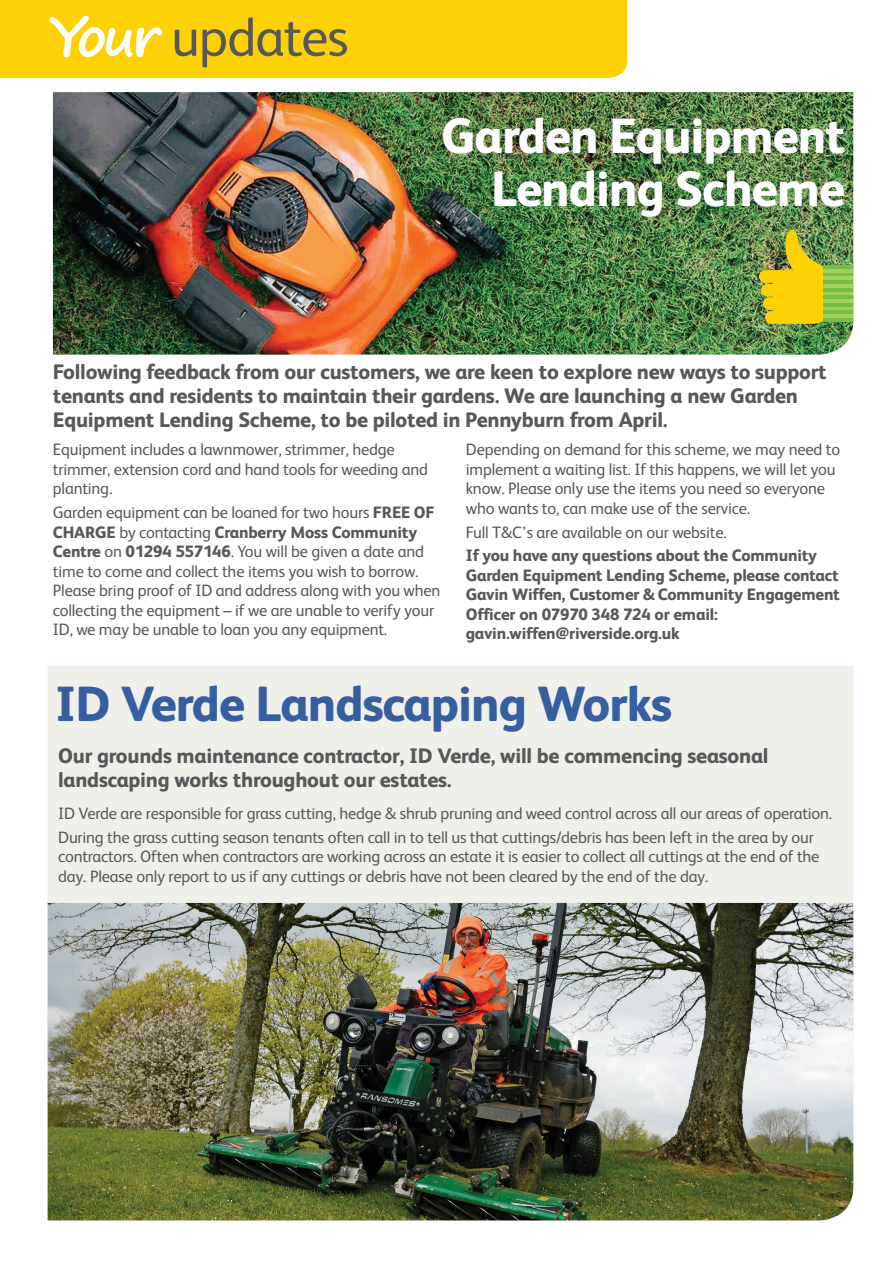
<style>
.page{position:relative;width:893px;height:1263px;background:#fff}
.page>*{position:absolute;margin:0;border:0;box-sizing:border-box;transform-origin:0 0}
.t1{font:54px "FS Albert";letter-spacing:-.015em;color:#57585a}
.t2{font:800 49.5px/52.5px "FS Albert";letter-spacing:-.02em;color:#fff;text-align:right}
.t3{font:800 49.5px "FS Albert";letter-spacing:-.02em;color:#355fa0}
.t4{font:800 21px/24px "FS Albert";letter-spacing:-.01em;color:#57585a}
.t5{font:16.5px/19.5px "FS Albert";letter-spacing:-.01em;color:#57585a}
.t6{font:800 16.5px/19.5px "FS Albert";letter-spacing:-.01em;color:#57585a}
.s1{font-family:"Segoe Print";font-weight:700;color:#fff}
.s2{font-weight:800}
</style>
<div class="page">
<img style="left:53px;top:92px;width:800px;height:263px">
<div style="left:48px;top:666px;width:805px;height:237px;background:#f0f0eb"></div>
<div style="left:0;top:0;width:627px;height:78px;background:#fed105"></div>
<img style="left:48px;top:903px;width:805px;height:317px">
<img style="left:759px;top:228px;width:94px;height:96px">
<hr style="left:823px;top:265px;width:30px;height:4px;background:#77bd42">
<hr style="left:823px;top:269px;width:30px;height:4px;background:#a2cf5f">
<svg style="left:823px;top:273px;width:30px;height:4px"></svg>
<hr style="left:823px;top:277px;width:30px;height:3px;background:#a2cf5f">
<hr style="left:823px;top:280px;width:30px;height:4px;background:#77bd42">
<hr style="left:823px;top:284px;width:30px;height:4px;background:#a2cf5f">
<hr style="left:823px;top:288px;width:30px;height:4px;background:#77bd42">
<hr style="left:823px;top:292px;width:30px;height:3px;background:#a2cf5f">
<hr style="left:823px;top:295px;width:30px;height:4px;background:#77bd42">
<hr style="left:823px;top:299px;width:30px;height:4px;background:#a2cf5f">
<hr style="left:823px;top:303px;width:30px;height:4px;background:#77bd42">
<hr style="left:823px;top:307px;width:30px;height:3px;background:#a2cf5f">
<hr style="left:823px;top:310px;width:30px;height:4px;background:#77bd42">
<hr style="left:823px;top:314px;width:30px;height:4px;background:#a2cf5f">
<hr style="left:823px;top:318px;width:30px;height:4px;background:#77bd42">
<h1 class="t1" style="left:49px;top:2px;width:301px"><span class="s1">Your</span> updates</h1>
<h2 class="t2" style="left:441px;top:108px;width:406px">Garden Equipment<br>Lending Scheme</h2>
<p class="t4" style="left:53px;top:359px;width:775px">Following feedback from our customers, we are keen to explore new ways to support tenants and residents to maintain their gardens. We are launching a new Garden<br>Equipment Lending Scheme, to be piloted in Pennyburn from April.</p>
<p class="t5" style="left:53px;top:439px;width:377px">Equipment includes a lawnmower, strimmer, hedge trimmer, extension cord and hand tools for weeding and planting.</p>
<p class="t5" style="left:53px;top:502px;width:389px">Garden equipment can be loaned for two hours <span class="s2">FREE OF CHARGE</span> by contacting <span class="s2">Cranberry Moss Community Centre</span> on <span class="s2">01294 557146</span>. You will be given a date and time to come and collect the items you wish to borrow.<br>Please bring proof of ID and address along with you when collecting the equipment – if we are unable to verify your ID, we may be unable to loan you any equipment.</p>
<p class="t5" style="left:466px;top:439px;width:376px">Depending on demand for this scheme, we may need to implement a waiting list. If this happens, we will let you know. Please only use the items you need so everyone who wants to, can make use of the service.</p>
<p class="t5" style="left:466px;top:521px;width:262px">Full T&amp;C’s are available on our website.</p>
<p class="t6" style="left:466px;top:545px;width:376px">If you have any questions about the Community Garden Equipment Lending Scheme, please contact Gavin Wiffen, Customer &amp; Community Engagement Officer on 07970 348 724 or email: gavin.wiffen@riverside.org.uk</p>
<h2 class="t3" style="left:55px;top:668px;width:619px">ID Verde Landscaping Works</h2>
<p class="t4" style="left:58px;top:742px;width:712px">Our grounds maintenance contractor, ID Verde, will be commencing seasonal landscaping works throughout our estates.</p>
<p class="t5" style="left:58px;top:801px;width:776px;line-height:23.7px">ID Verde are responsible for grass cutting, hedge &amp; shrub pruning and weed control across all our areas of operation.<br>During the grass cutting season tenants often call in to tell us that cuttings/debris has been left in the area by our</p>
<p class="t5" style="left:58px;top:846px;width:763px">contractors. Often when contractors are working across an estate it is easier to collect all cuttings at the end of the day. Please only report to us if any cuttings or debris have not been cleared by the end of the day.</p>
</div>
